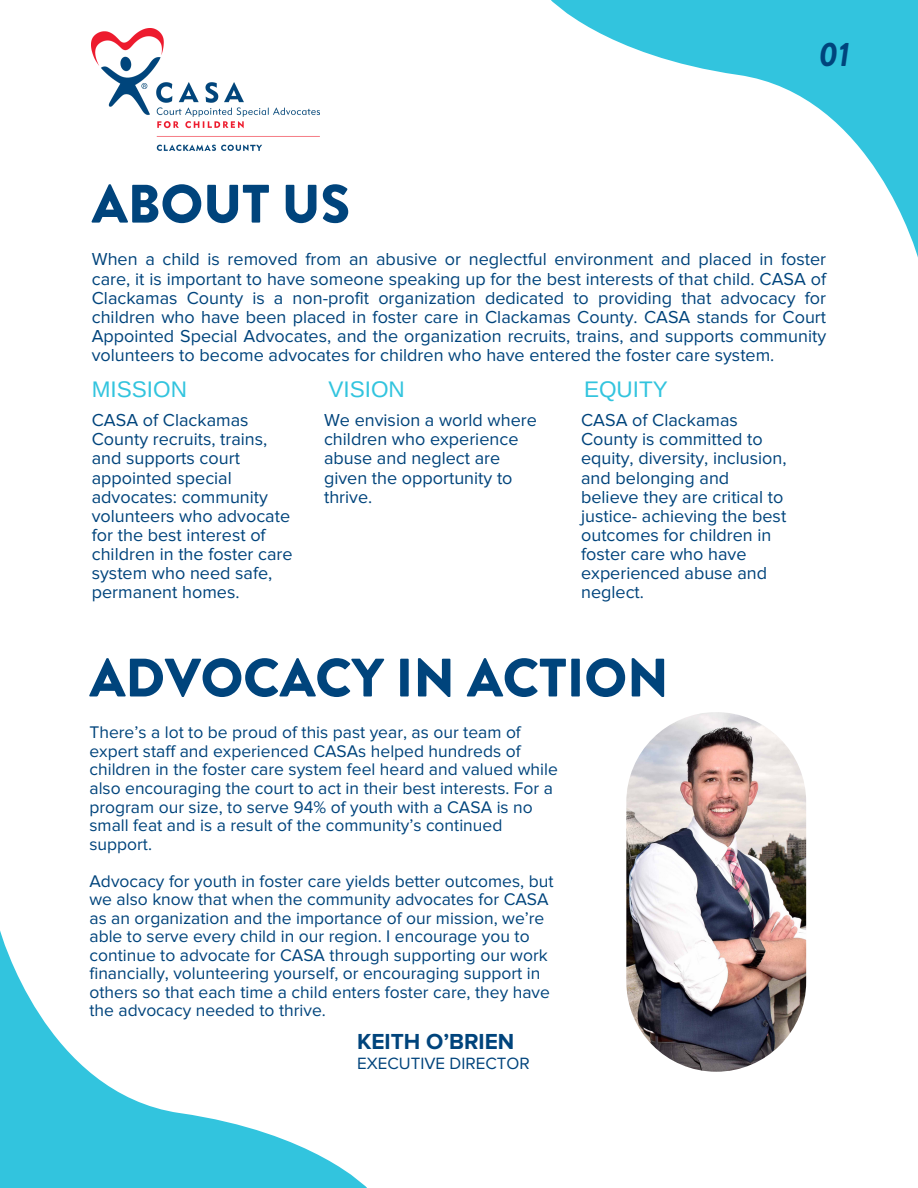
<style>
.page{position:relative;width:918px;height:1188px;background:#fff}
.page>*{position:absolute;margin:0;border:0;box-sizing:border-box;transform-origin:0 0}
.t1{font:900 54px "Brandon Grotesque";color:#00447c}
.t2{font:italic 700 33.9px "Brandon Grotesque";color:#00447c}
.t3{font:22.5px "Arimo";color:#32c4de}
.t4{font:700 22.5px "Proxima Nova";color:#00447c}
.t5{font:18px/19.2px "Proxima Nova";color:#00447c}
.t6{font:17.4px/18.6px "Proxima Nova";color:#00447c}
.t7{font:16.95px "Proxima Nova";color:#00447c}
</style>
<div class="page">
<img style="left:92px;top:28px;width:227px;height:123px">
<svg style="left:0;top:930px;width:367px;height:258px"></svg>
<svg style="left:551px;top:0;width:367px;height:258px"></svg>
<img style="left:626px;top:712px;width:180px;height:360px;border-radius:90px">
<p class="t1" style="left:92px;top:166px;width:260px">ABOUT US</p>
<p class="t2" style="left:818px;top:31px;width:33px">01</p>
<p class="t5" style="left:92px;top:250px;width:736px;text-align:justify">When a child is removed from an abusive or neglectful environment and placed in foster care, it is important to have someone speaking up for the best interests of that child. CASA of Clackamas County is a non-profit organization dedicated to providing that advocacy for children who have been placed in foster care in Clackamas County. CASA stands for Court Appointed Special Advocates, and the organization recruits, trains, and supports community volunteers to become advocates for children who have entered the foster care system.</p>
<p class="t3" style="left:92px;top:377px;width:97px">MISSION</p>
<p class="t5" style="left:92px;top:411px;width:202px">CASA of Clackamas<br>County recruits, trains, and supports court appointed special advocates: community volunteers who advocate for the best interest of children in the foster care system who need safe, permanent homes.</p>
<p class="t3" style="left:328px;top:377px;width:78px">VISION</p>
<p class="t5" style="left:324px;top:411px;width:214px">We envision a world where children who experience abuse and neglect are given the opportunity to thrive.</p>
<p class="t3" style="left:584px;top:377px;width:85px">EQUITY</p>
<p class="t5" style="left:581px;top:411px;width:207px">CASA of Clackamas<br>County is committed to equity, diversity, inclusion, and belonging and believe they are critical to justice- achieving the best outcomes for children in foster care who have experienced abuse and neglect.</p>
<p class="t1" style="left:89px;top:640px;width:581px">ADVOCACY IN ACTION</p>
<p class="t6" style="left:89px;top:724px;width:470px">There’s a lot to be proud of this past year, as our team of expert staff and experienced CASAs helped hundreds of children in the foster care system feel heard and valued while also encouraging the court to act in their best interests. For a program our size, to serve 94% of youth with a CASA is no small feat and is a result of the community’s continued support.</p>
<p class="t6" style="left:89px;top:872px;width:466px">Advocacy for youth in foster care yields better outcomes, but we also know that when the community advocates for CASA as an organization and the importance of our mission, we’re able to serve every child in our region. I encourage you to continue to advocate for CASA through supporting our work financially, volunteering yourself, or encouraging support in others so that each time a child enters foster care, they have the advocacy needed to thrive.</p>
<p class="t4" style="left:357px;top:1028px;width:159px">KEITH O’BRIEN</p>
<p class="t7" style="left:357px;top:1054px;width:174px">EXECUTIVE DIRECTOR</p>
</div>
